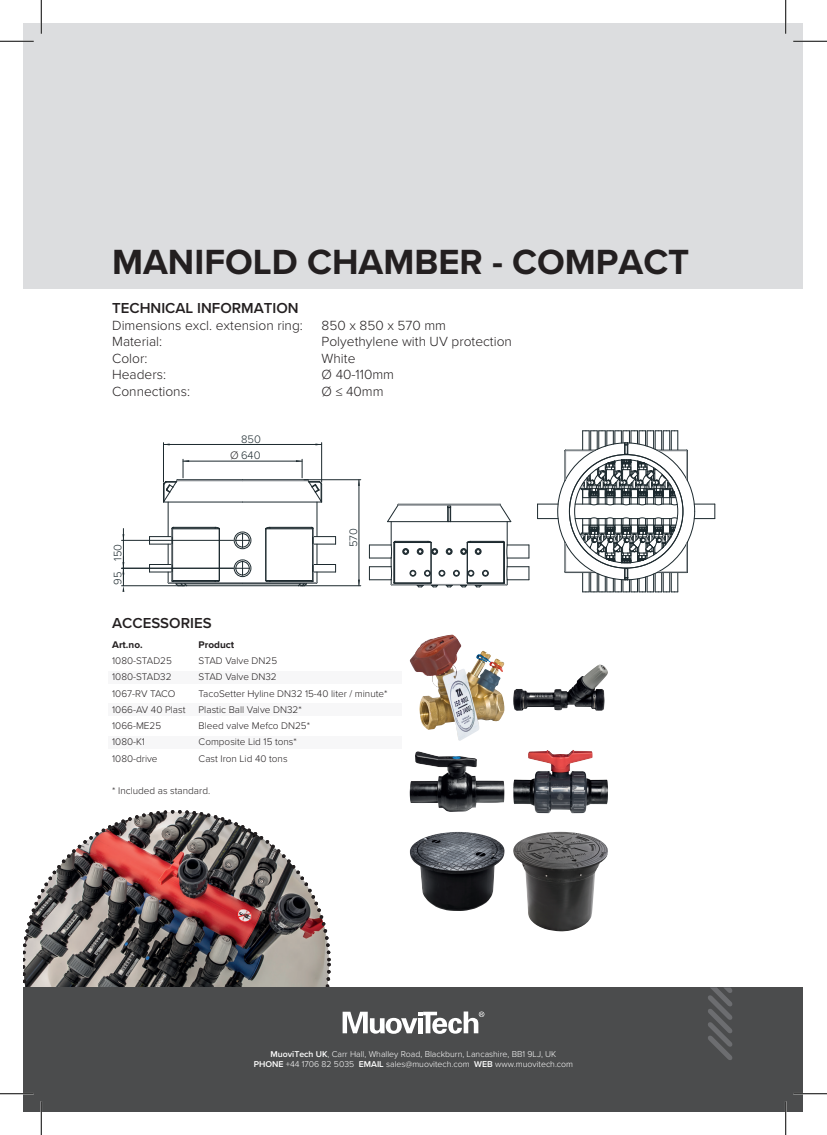
<style>
.page{position:relative;width:827px;height:1135px;background:#fff}
.page>*{position:absolute;margin:0;border:0;box-sizing:border-box;transform-origin:0 0}
.t1{font:700 36.25px "Proxima Nova";color:#231f20}
.t2{font:600 15px "Proxima Nova";color:#231f20}
.t3{font:300 13.75px "Proxima Nova";color:#231f20}
.t4{font:300 11.25px/16.5px "Proxima Nova";color:#1c292e;text-align:right}
.t5{font:300 10px "Proxima Nova";color:#231f20}
.t6{font:700 10px "Proxima Nova";color:#231f20}
.t7{font:300 8.75px/10.5px "Proxima Nova";color:#fff;text-align:center}
.s1{color:#231f20}
.s2{font-weight:600}
</style>
<div class="page">
<img style="left:24px;top:810px;width:307px;height:177px">
<div style="left:108px;top:703px;width:294px;height:13px;background:#f7f7f8"></div>
<div style="left:108px;top:736px;width:294px;height:12px;background:#f7f7f8"></div>
<div style="left:108px;top:671px;width:294px;height:12px;background:#f7f7f8"></div>
<div style="left:24px;top:24px;width:779px;height:265px;background:#dcdddf"></div>
<svg style="left:537px;top:431px;width:178px;height:162px"></svg>
<hr style="left:317px;top:502px;width:1px;height:35px;background:#1c292e">
<hr style="left:168px;top:502px;width:1px;height:35px;background:#1c292e">
<div style="left:234px;top:532px;width:17px;height:17px;border:1px solid #1c292e;border-radius:50%"></div>
<div style="left:234px;top:560px;width:17px;height:17px;border:1px solid #1c292e;border-radius:50%"></div>
<hr style="left:242px;top:502px;width:79px;height:1px;background:#1c292e">
<hr style="left:163px;top:502px;width:79px;height:1px;background:#1c292e">
<hr style="left:270px;top:527px;width:42px;height:1px;background:#1c292e">
<hr style="left:265px;top:529px;width:1px;height:51px;background:#1c292e">
<hr style="left:173px;top:527px;width:42px;height:1px;background:#1c292e">
<hr style="left:169px;top:583px;width:73px;height:1px;background:#1c292e">
<hr style="left:242px;top:583px;width:74px;height:1px;background:#1c292e">
<hr style="left:219px;top:529px;width:1px;height:51px;background:#1c292e">
<hr style="left:266px;top:529px;width:1px;height:51px;background:#1c292e">
<hr style="left:173px;top:528px;width:42px;height:1px;background:#1c292e">
<hr style="left:173px;top:529px;width:46px;height:1px;background:#1c292e">
<hr style="left:173px;top:580px;width:46px;height:1px;background:#1c292e">
<hr style="left:173px;top:581px;width:42px;height:1px;background:#1c292e">
<hr style="left:266px;top:529px;width:46px;height:1px;background:#1c292e">
<hr style="left:270px;top:528px;width:42px;height:1px;background:#1c292e">
<hr style="left:266px;top:580px;width:46px;height:1px;background:#1c292e">
<hr style="left:270px;top:581px;width:42px;height:1px;background:#1c292e">
<hr style="left:242px;top:479px;width:66px;height:1px;background:#1c292e">
<hr style="left:177px;top:479px;width:65px;height:1px;background:#1c292e">
<hr style="left:185px;top:584px;width:115px;height:1px;background:#1c292e">
<hr style="left:187px;top:585px;width:111px;height:1px;background:#1c292e">
<hr style="left:177px;top:481px;width:65px;height:1px;background:#8a8f93">
<hr style="left:242px;top:481px;width:66px;height:1px;background:#8a8f93">
<svg style="left:298px;top:527px;width:38px;height:59px"></svg>
<svg style="left:149px;top:527px;width:38px;height:59px"></svg>
<hr style="left:242px;top:582px;width:75px;height:1px;background:#8a8f93">
<hr style="left:168px;top:582px;width:74px;height:1px;background:#8a8f93">
<hr style="left:242px;top:480px;width:66px;height:1px;background:#8a8f93">
<hr style="left:177px;top:480px;width:65px;height:1px;background:#8a8f93">
<hr style="left:304px;top:479px;width:57px;height:1px;background:#1c292e">
<hr style="left:300px;top:585px;width:61px;height:1px;background:#1c292e">
<hr style="left:359px;top:480px;width:1px;height:106px;background:#1c292e">
<hr style="left:163px;top:443px;width:1px;height:39px;background:#1c292e">
<hr style="left:321px;top:443px;width:1px;height:39px;background:#1c292e">
<hr style="left:163px;top:444px;width:158px;height:1px;background:#1c292e">
<svg style="left:296px;top:459px;width:26px;height:43px"></svg>
<svg style="left:163px;top:459px;width:26px;height:44px"></svg>
<hr style="left:183px;top:461px;width:119px;height:1px;background:#1c292e">
<hr style="left:122px;top:585px;width:63px;height:1px;background:#1c292e">
<hr style="left:122px;top:568px;width:111px;height:1px;background:#1c292e">
<hr style="left:122px;top:540px;width:111px;height:1px;background:#1c292e">
<svg style="left:122px;top:528px;width:2px;height:64px"></svg>
<svg style="left:235px;top:561px;width:15px;height:14px"></svg>
<svg style="left:235px;top:533px;width:15px;height:14px"></svg>
<hr style="left:450px;top:521px;width:61px;height:1px;background:#1c292e">
<hr style="left:391px;top:585px;width:116px;height:1px;background:#1c292e">
<hr style="left:470px;top:541px;width:33px;height:1px;background:#1c292e">
<hr style="left:470px;top:583px;width:33px;height:1px;background:#1c292e">
<hr style="left:470px;top:542px;width:33px;height:1px;background:#1c292e">
<hr style="left:398px;top:504px;width:102px;height:1px;background:#1c292e">
<svg style="left:369px;top:504px;width:119px;height:84px"></svg>
<svg style="left:500px;top:504px;width:29px;height:81px"></svg>
<hr style="left:391px;top:584px;width:116px;height:1px;background:#8a8f93">
<hr style="left:398px;top:505px;width:102px;height:1px;background:#8a8f93">
<img style="left:410px;top:832px;width:95px;height:79px">
<img style="left:410px;top:751px;width:94px;height:61px">
<img style="left:513px;top:750px;width:95px;height:63px">
<img style="left:513px;top:832px;width:95px;height:99px">
<img style="left:513px;top:666px;width:84px;height:45px">
<img style="left:409px;top:634px;width:96px;height:107px">
<div style="left:24px;top:987px;width:779px;height:124px;background:#4b4c4d"></div>
<svg style="left:708px;top:987px;width:24px;height:73px"></svg>
<svg style="left:342px;top:1011px;width:142px;height:23px"></svg>
<hr style="left:0;top:40px;width:34px;height:2px;background:#fff">
<hr style="left:793px;top:40px;width:34px;height:2px;background:#fff">
<hr style="left:40px;top:0;width:2px;height:34px;background:#fff">
<hr style="left:40px;top:1101px;width:2px;height:34px;background:#fff">
<hr style="left:0;top:41px;width:34px;height:1px;background:#000">
<hr style="left:793px;top:41px;width:34px;height:1px;background:#000">
<hr style="left:0;top:1093px;width:34px;height:1px;background:#000">
<hr style="left:793px;top:1093px;width:34px;height:1px;background:#000">
<hr style="left:41px;top:0;width:1px;height:34px;background:#000">
<hr style="left:41px;top:1101px;width:1px;height:34px;background:#000">
<hr style="left:785px;top:0;width:1px;height:34px;background:#000">
<hr style="left:785px;top:1101px;width:1px;height:34px;background:#000">
<h1 class="t1" style="left:112px;top:235px;width:578px">MANIFOLD CHAMBER - COMPACT</h1>
<h2 class="t2" style="left:112px;top:297px;width:188px">TECHNICAL INFORMATION</h2>
<h3 class="t3" style="left:112px;top:315px;width:192px">Dimensions excl. extension ring:</h3>
<h3 class="t3" style="left:321px;top:315px;width:126px">850 x 850 x 570 mm</h3>
<h3 class="t3" style="left:112px;top:331px;width:52px">Material:</h3>
<h3 class="t3" style="left:321px;top:331px;width:192px">Polyethylene with UV protection</h3>
<h3 class="t3" style="left:112px;top:348px;width:37px">Color:</h3>
<h3 class="t3" style="left:321px;top:348px;width:35px">White</h3>
<h3 class="t3" style="left:112px;top:364px;width:55px">Headers:</h3>
<h3 class="t3" style="left:321px;top:364px;width:74px">Ø 40-110mm</h3>
<h3 class="t3" style="left:112px;top:381px;width:79px">Connections:</h3>
<h3 class="t3" style="left:321px;top:381px;width:63px">Ø ≤ 40mm</h3>
<p class="t4" style="left:109px;top:585px;width:43px;rotate:-90deg">95 150</p>
<p class="t4" style="left:230px;top:430px;width:32px">850<br><span class="s1">Ø</span> 640</p>
<p class="t4" style="left:344px;top:547px;width:21px;rotate:-90deg">570</p>
<h2 class="t2" style="left:112px;top:612px;width:101px">ACCESSORIES</h2>
<p class="t6" style="left:112px;top:637px;width:32px">Art.no.</p>
<p class="t6" style="left:199px;top:637px;width:37px">Product</p>
<p class="t5" style="left:112px;top:653px;width:61px">1080-STAD25</p>
<p class="t5" style="left:199px;top:653px;width:80px">STAD Valve DN25</p>
<p class="t5" style="left:112px;top:670px;width:61px">1080-STAD32</p>
<p class="t5" style="left:199px;top:670px;width:80px">STAD Valve DN32</p>
<p class="t5" style="left:112px;top:686px;width:65px">1067-RV TACO</p>
<p class="t5" style="left:199px;top:686px;width:190px">TacoSetter Hyline DN32 15-40 liter / minute*</p>
<p class="t5" style="left:112px;top:702px;width:75px">1066-AV 40 Plast</p>
<p class="t5" style="left:199px;top:702px;width:105px">Plastic Ball Valve DN32*</p>
<p class="t5" style="left:112px;top:718px;width:51px">1066-ME25</p>
<p class="t5" style="left:199px;top:718px;width:113px">Bleed valve Mefco DN25*</p>
<p class="t5" style="left:112px;top:735px;width:34px">1080-K1</p>
<p class="t5" style="left:199px;top:735px;width:100px">Composite Lid 15 tons*</p>
<p class="t5" style="left:112px;top:751px;width:47px">1080-drive</p>
<p class="t5" style="left:199px;top:751px;width:90px">Cast Iron Lid 40 tons</p>
<p class="t5" style="left:112px;top:783px;width:100px">* Included as standard.</p>
<p class="t7" style="left:254px;top:1048px;width:321px"><span class="s2">MuoviTech UK</span>, Carr Hall, Whalley Road, Blackburn, Lancashire, BB1 9LJ, UK<br><span class="s2">PHONE</span> +44 1706 82 5035 <span class="s2">EMAIL</span> sales@muovitech.com <span class="s2">WEB</span> www.muovitech.com</p>
<p class="t7" style="left:262px;top:1048px;width:304px"><span class="s2">MuoviTech AB</span>, Tvinnargatan 11 507 30 Brämhult, Sweden<br><span class="s2">TEL</span> +46 (0)33 22 8 85 <span class="s2">EMAIL</span> info@muovitech.com <span class="s2">WEB</span> www.muovitech.com</p>
</div>
